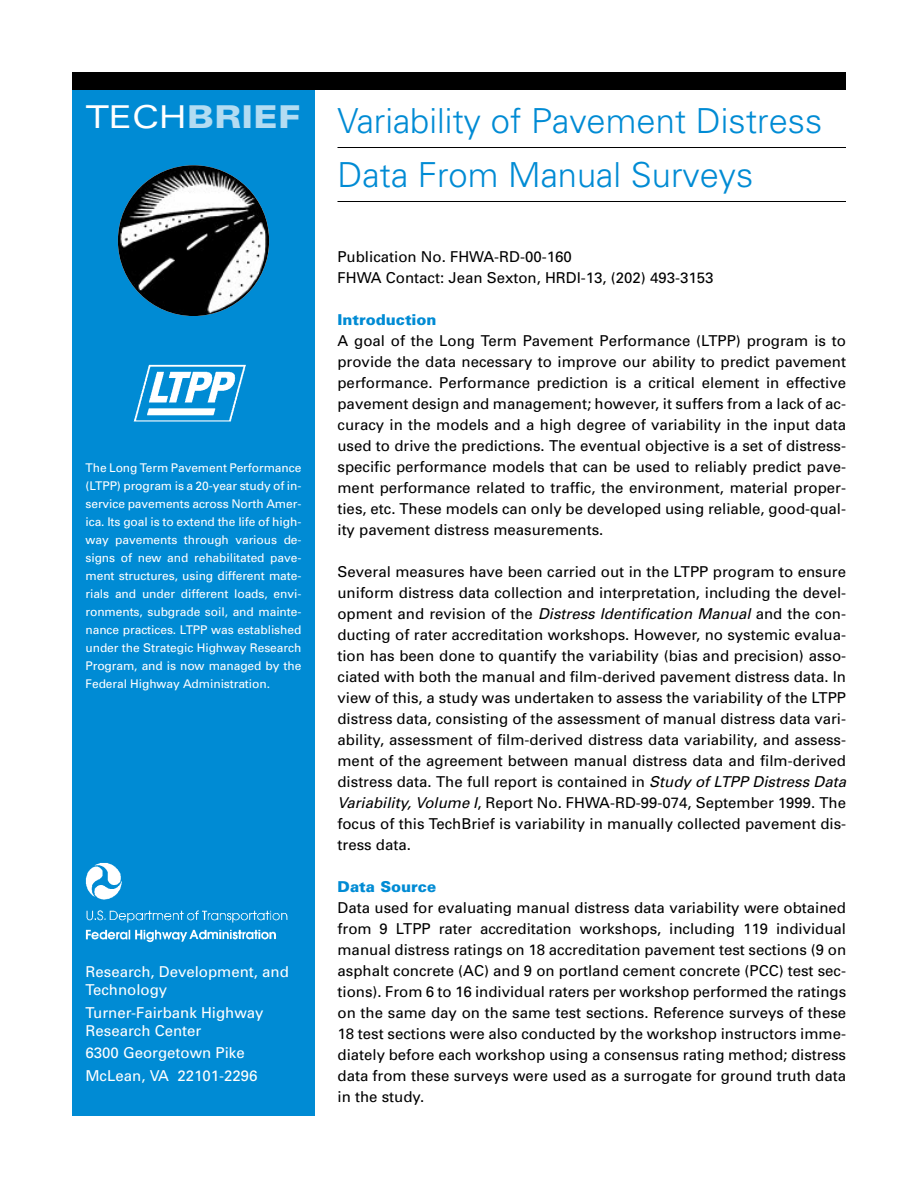
<style>
.page{position:relative;width:918px;height:1188px;background:#fff}
.page>*{position:absolute;margin:0;border:0;box-sizing:border-box;transform-origin:0 0}
.t1{font:300 34.5px/54px "Univers";color:#008bd4}
.t2{font:900 expanded 31.5px "Univers";letter-spacing:-.015em;color:#b3dcf2}
.t3{font:15px/21px "Univers";color:#000}
.t4{font:15px/18px "Univers";color:#fff}
.t5{font:900 15px "Univers";color:#008bd4}
.t6{font:12px/18px "Univers";letter-spacing:-.005em;color:#fff;text-align:justify}
.s1{font-weight:400;color:#fff}
.s2{font-style:italic}
</style>
<div class="page">
<div style="left:72px;top:90px;width:243px;height:1026px;background:#008bd4"></div>
<img style="left:118px;top:165px;width:151px;height:151px;border-radius:50%">
<hr style="left:338px;top:147px;width:508px;height:1px;background:#000">
<hr style="left:338px;top:201px;width:508px;height:1px;background:#000">
<div style="left:72px;top:72px;width:774px;height:18px;background:#000"></div>
<img style="left:85px;top:862px;width:203px;height:81px">
<img style="left:133px;top:364px;width:113px;height:58px">
<h2 class="t2" style="left:86px;top:105px;width:217px"><span class="s1">TECH</span>BRIEF</h2>
<p class="t6" style="left:86px;top:460px;width:218px">The Long Term Pavement Performance (LTPP) program is a 20-year study of in&shy;service pavements across North Amer&shy;ica. Its goal is to extend the life of high&shy;way pavements through various de&shy;signs of new and rehabilitated pave&shy;ment structures, using different mate&shy;rials and under different loads, envi&shy;ronments, subgrade soil, and mainte&shy;nance practices. LTPP was established under the Strategic Highway Research Program, and is now managed by the Federal Highway Administration.</p>
<p class="t4" style="left:86px;top:964px;width:205px">Research, Development, and<br>Technology</p>
<p class="t4" style="left:86px;top:1005px;width:180px">Turner-Fairbank Highway<br>Research Center</p>
<p class="t4" style="left:86px;top:1043px;width:174px;line-height:22.5px">6300 Georgetown Pike<br>McLean, VA 22101-2296</p>
<h1 class="t1" style="left:338px;top:97px;width:486px">Variability of Pavement Distress<br>Data From Manual Surveys</h1>
<p class="t3" style="left:338px;top:247px;width:378px">Publication No. FHWA-RD-00-160<br>FHWA Contact: Jean Sexton, HRDI-13, (202) 493-3153</p>
<p class="t5" style="left:338px;top:314px;width:101px">Introduction</p>
<p class="t3" style="left:338px;top:331px;width:510px;text-align:justify">A goal of the Long Term Pavement Performance (LTPP) program is to provide the data necessary to improve our ability to predict pavement performance. Performance prediction is a critical element in effective pavement design and management; however, it suffers from a lack of ac&shy;curacy in the models and a high degree of variability in the input data used to drive the predictions. The eventual objective is a set of distress&shy;specific performance models that can be used to reliably predict pave&shy;ment performance related to traffic, the environment, material proper&shy;ties, etc. These models can only be developed using reliable, good-qual&shy;ity pavement distress measurements.</p>
<p class="t3" style="left:338px;top:562px;width:513px">Several measures have been carried out in the LTPP program to ensure uniform distress data collection and interpretation, including the devel&shy;opment and revision of the <span class="s2">Distress Identification Manual</span> and the con&shy;ducting of rater accreditation workshops. However, no systemic evalua&shy;tion has been done to quantify the variability (bias and precision) asso&shy;ciated with both the manual and film-derived pavement distress data. In view of this, a study was undertaken to assess the variability of the LTPP distress data, consisting of the assessment of manual distress data vari&shy;ability, assessment of film-derived distress data variability, and assess&shy;ment of the agreement between manual distress data and film-derived distress data. The full report is contained in <span class="s2">Study of LTPP Distress Data Variability, Volume I</span>, Report No. FHWA-RD-99-074, September 1999. The focus of this TechBrief is variability in manually collected pavement dis&shy;tress data.</p>
<p class="t5" style="left:338px;top:881px;width:100px">Data Source</p>
<p class="t3" style="left:338px;top:898px;width:510px;text-align:justify">Data used for evaluating manual distress data variability were obtained from 9 LTPP rater accreditation workshops, including 119 individual manual distress ratings on 18 accreditation pavement test sections (9 on asphalt concrete (AC) and 9 on portland cement concrete (PCC) test sec&shy;tions). From 6 to 16 individual raters per workshop performed the ratings on the same day on the same test sections. Reference surveys of these 18 test sections were also conducted by the workshop instructors imme&shy;diately before each workshop using a consensus rating method; distress data from these surveys were used as a surrogate for ground truth data in the study.</p>
</div>
